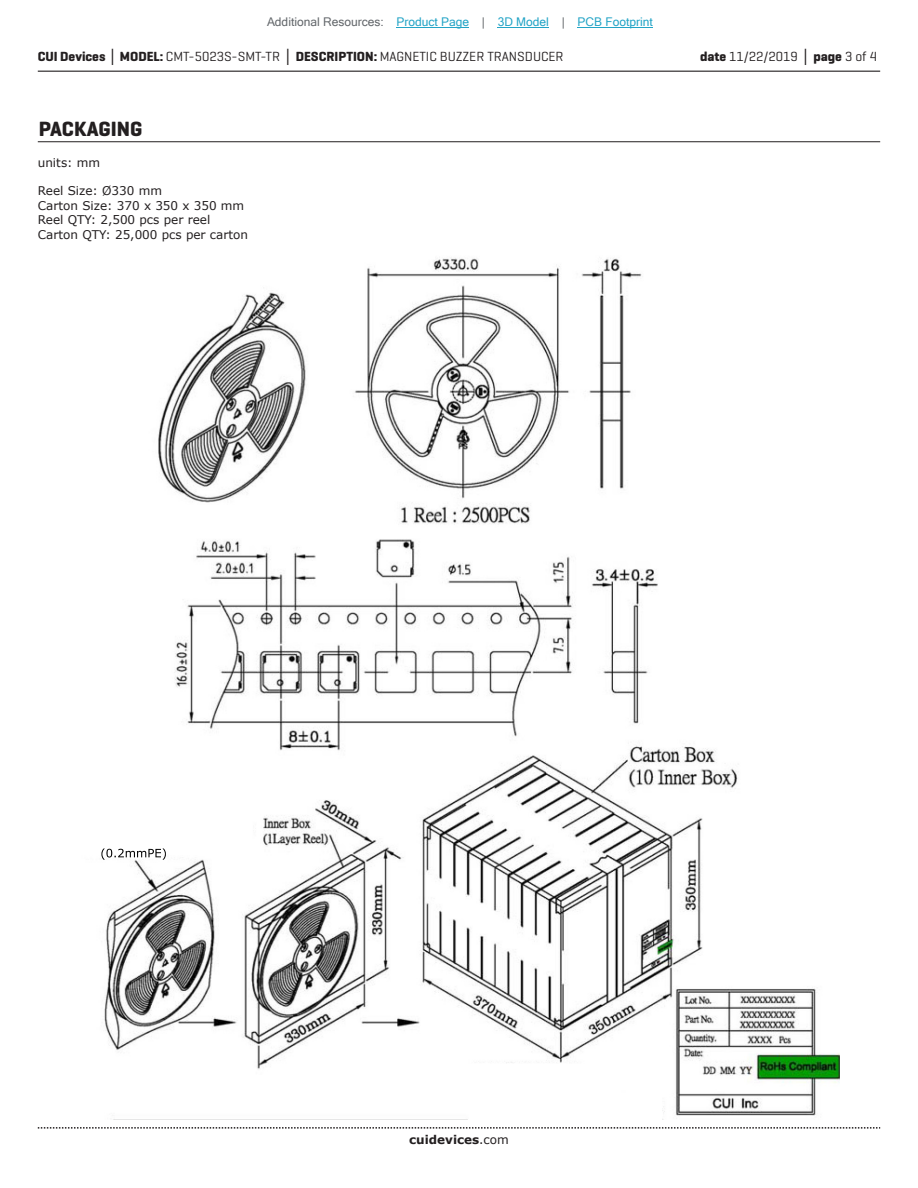
<style>
.page{position:relative;width:918px;height:1188px;background:#fff}
.page>*{position:absolute;margin:0;border:0;box-sizing:border-box;transform-origin:0 0}
.t1{font:700 21px "Geogrotesque";color:#231f20}
.t2{font:13.5px "Geogrotesque";color:#231f20}
.t3{font:12px/14.4px "Verdana";color:#231f20}
.t4{font:12px "Microsoft Sans Serif";color:#23a4c6}
.t5{font:700 12px "Verdana";color:#231f20}
.s1{color:#63676b}
.s2{font-weight:700}
.s3{font-family:"Verdana";font-weight:700}
.s4{font-weight:400}
</style>
<div class="page">
<hr style="left:38px;top:71px;width:842px;height:1px;background:#231f20">
<svg style="left:38px;top:1127px;width:842px;height:2px"></svg>
<hr style="left:38px;top:141px;width:842px;height:1px;background:#231f20">
<img style="left:103px;top:258px;width:737px;height:862px">
<img style="left:101px;top:849px;width:65px;height:11px">
<hr style="left:397px;top:27px;width:72px;height:1px;background:#23a4c6">
<hr style="left:498px;top:27px;width:51px;height:1px;background:#23a4c6">
<hr style="left:578px;top:27px;width:75px;height:1px;background:#23a4c6">
<p class="t4" style="left:267px;top:15px;width:387px"><span class="s1">Additional Resources:</span> Product Page <span class="s1">|</span> 3D Model <span class="s1">|</span> PCB Footprint</p>
<p class="t2" style="left:38px;top:48px;width:527px"><span class="s2">CUI Devices</span> <span class="s3">│</span> <span class="s2">MODEL:</span> CMT-5023S-SMT-TR <span class="s3">│</span> <span class="s2">DESCRIPTION:</span> MAGNETIC BUZZER TRANSDUCER</p>
<p class="t2" style="left:700px;top:48px;width:179px"><span class="s2">date</span> 11/22/2019 <span class="s3">│</span> <span class="s2">page</span> 3 of 4</p>
<h1 class="t1" style="left:39px;top:116px;width:105px">PACKAGING</h1>
<p class="t3" style="left:38px;top:155px;width:64px">units: mm</p>
<p class="t3" style="left:38px;top:184px;width:212px">Reel Size: Ø330 mm<br>Carton Size: 370 x 350 x 350 mm<br>Reel QTY: 2,500 pcs per reel<br>Carton QTY: 25,000 pcs per carton</p>
<p class="t5" style="left:409px;top:1131px;width:101px">cuidevices<span class="s4">.com</span></p>
</div>
